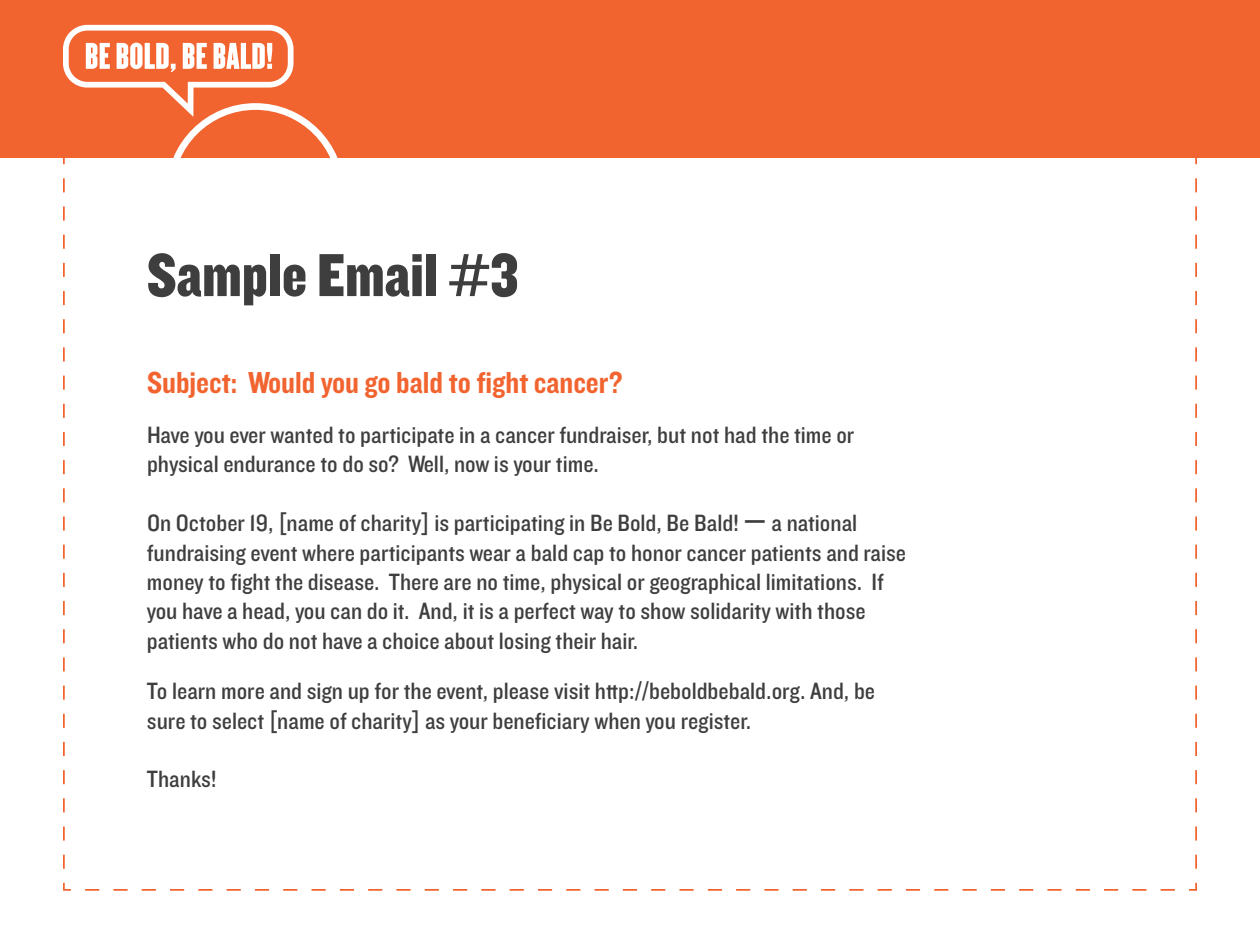
<style>
.page{position:relative;width:1260px;height:945px;background:#fff}
.page>*{position:absolute;margin:0;border:0;box-sizing:border-box;transform-origin:0 0}
.t1{font:63px "Knockout HTF70 Full Welterwt";color:#3e3e3f}
.t2{font:31.5px "Knockout HTF50 Welterweight";color:#f2642f}
.t3{font:24.5px/29.4px "Knockout HTF30 Junior Welterwt";color:#3e3e3f}
.s1{font-size:31.5px}
</style>
<div class="page">
<div style="left:0;top:0;width:1260px;height:158px;background:#f2642f"></div>
<svg style="left:63px;top:25px;width:275px;height:844px"></svg>
<h1 class="t1" style="left:147px;top:242px;width:373px">Sample Email #3</h1>
<p class="t2" style="left:147px;top:366px;width:477px">Subject: Would you go bald to fight cancer?</p>
<p class="t3" style="left:147px;top:421px;width:709px">Have you ever wanted to participate in a cancer fundraiser, but not had the time or physical endurance to do so? Well, now is your time.</p>
<p class="t3" style="left:147px;top:509px;width:761px">On October 19, [name of charity] is participating in Be Bold, Be Bald! <span class="s1">Ñ</span> a national fundraising event where participants wear a bald cap to honor cancer patients and raise money to fight the disease. There are no time, physical or geographical limitations. If you have a head, you can do it. And, it is a perfect way to show solidarity with those patients who do not have a choice about losing their hair.</p>
<p class="t3" style="left:147px;top:677px;width:730px">To learn more and sign up for the event, please visit http://beboldbebald.org. And, be sure to select [name of charity] as your beneficiary when you register.</p>
<p class="t3" style="left:147px;top:766px;width:71px">Thanks!</p>
</div>
